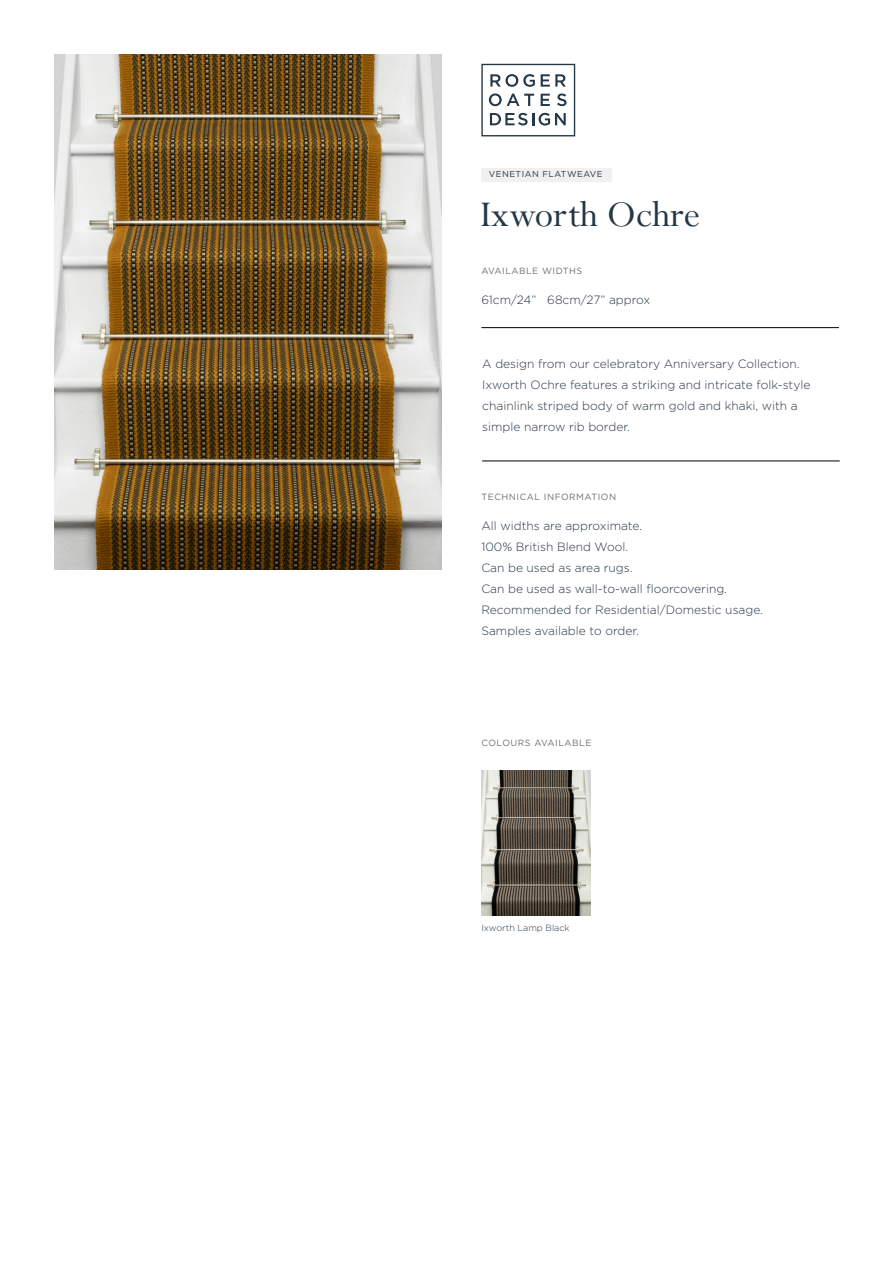
<style>
.page{position:relative;width:893px;height:1263px;background:#fff}
.page>*{position:absolute;margin:0;border:0;box-sizing:border-box;transform-origin:0 0}
.t1{font:40.2px "Perpetua";color:#243746}
.t2{font:300 12px/21px "Gotham";color:#243746}
.t3{font:9px "Gotham";letter-spacing:.06em;color:#706f6f}
.t4{font:300 9px "Gotham";color:#243746}
.t5{font:8.55px "Gotham";letter-spacing:.06em;color:#243746}
</style>
<div class="page">
<svg style="left:481px;top:64px;width:94px;height:72px"></svg>
<img style="left:54px;top:54px;width:387px;height:516px">
<div style="left:481px;top:168px;width:130px;height:14px;background:#f0f0f0"></div>
<hr style="left:481px;top:327px;width:358px;height:1px;background:#000">
<hr style="left:482px;top:461px;width:358px;height:1px;background:#000">
<img style="left:481px;top:770px;width:110px;height:146px">
<p class="t5" style="left:489px;top:169px;width:115px">VENETIAN FLATWEAVE</p>
<h1 class="t1" style="left:480px;top:189px;width:221px">Ixworth Ochre</h1>
<p class="t3" style="left:481px;top:265px;width:102px">AVAILABLE WIDTHS</p>
<p class="t2" style="left:481px;top:289px;width:170px">61cm/24” 68cm/27” approx</p>
<p class="t2" style="left:482px;top:353px;width:330px">A design from our celebratory Anniversary Collection.<br>Ixworth Ochre features a striking and intricate folk-style chainlink striped body of warm gold and khaki, with a simple narrow rib border.</p>
<p class="t3" style="left:481px;top:491px;width:136px">TECHNICAL INFORMATION</p>
<p class="t2" style="left:481px;top:515px;width:283px">All widths are approximate.<br>100% British Blend Wool.<br>Can be used as area rugs.<br>Can be used as wall-to-wall floorcovering.<br>Recommended for Residential/Domestic usage.<br>Samples available to order.</p>
<p class="t3" style="left:481px;top:737px;width:111px">COLOURS AVAILABLE</p>
<p class="t4" style="left:481px;top:922px;width:90px">Ixworth Lamp Black</p>
</div>
